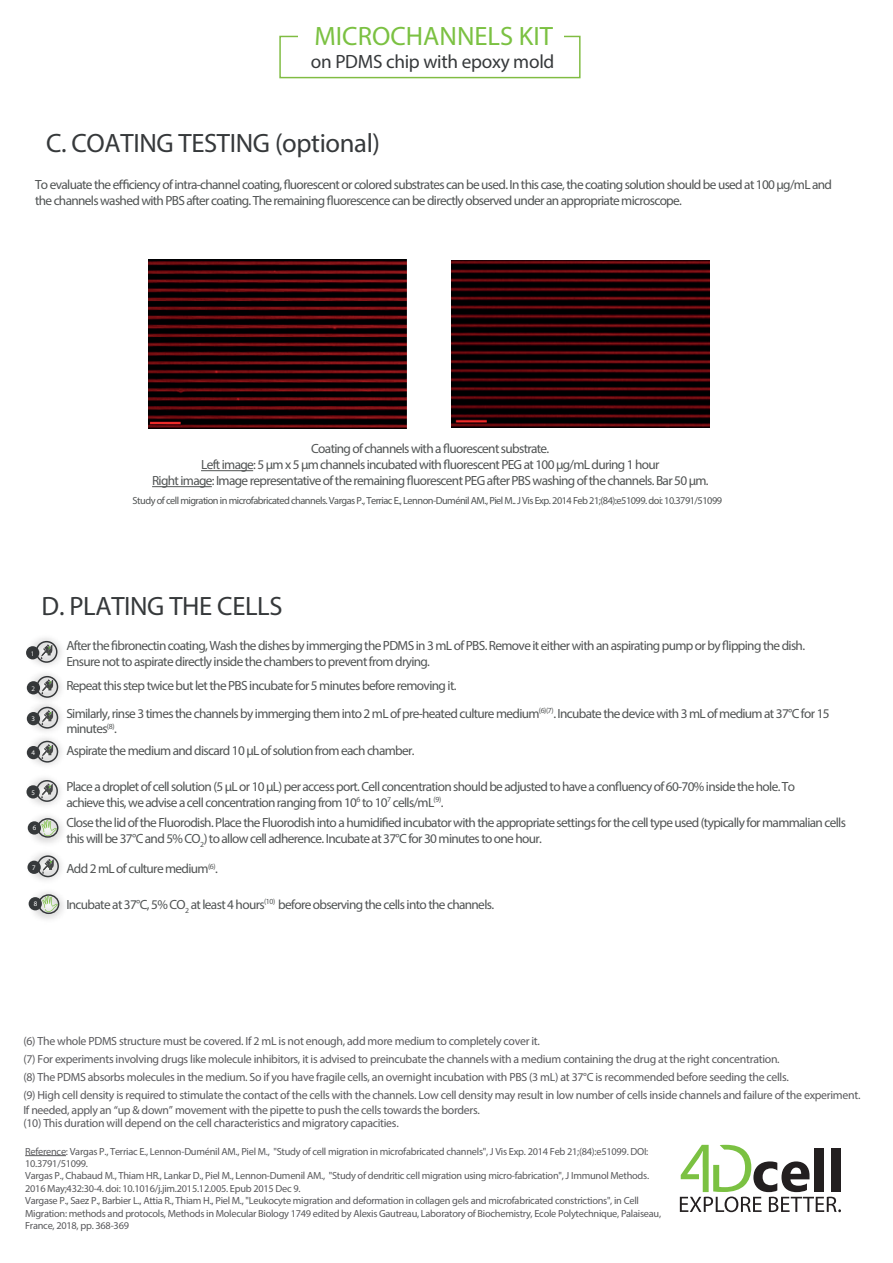
<style>
.page{position:relative;width:893px;height:1263px;background:#fff}
.page>*{position:absolute;margin:0;border:0;box-sizing:border-box;transform-origin:0 0}
.t1{font:26.55px "Myriad Pro";letter-spacing:-.015em;color:#36393b}
.t2{font:26.55px "Myriad Pro";color:#7bc142}
.t3{font:19.2px "Myriad Pro";letter-spacing:-.015em;color:#36393b}
.t4{font:13.35px/15.9px "Myriad Pro";letter-spacing:-.05em;color:#515454}
.t5{font:11.85px/14.2px "Myriad Pro";letter-spacing:-.025em;color:#59595c}
.t6{font:10.35px/12.5px "Myriad Pro";letter-spacing:-.025em;color:#59595c}
.t7{font:10.35px "Myriad Pro";letter-spacing:-.05em;color:#515454}
.t8{font:6.9px "Myriad Pro";color:#fff}
</style>
<div class="page">
<div style="left:279px;top:36px;width:302px;height:42px;border:1px solid #80bc42"></div>
<div style="left:298px;top:17px;width:266px;height:31px;background:#fff"></div>
<img style="left:26px;top:673px;width:36px;height:24px">
<img style="left:26px;top:697px;width:36px;height:34px">
<div style="left:36px;top:707px;width:22px;height:22px;border:1px solid #36393b;border-radius:50%"></div>
<svg style="left:42px;top:710px;width:11px;height:15px"></svg>
<div style="left:27px;top:712px;width:13px;height:13px;background:#36393b;border-radius:50%"></div>
<img style="left:29px;top:853px;width:33px;height:27px">
<div style="left:37px;top:855px;width:22px;height:22px;border:1px solid #36393b;border-radius:50%"></div>
<svg style="left:42px;top:859px;width:12px;height:15px"></svg>
<div style="left:27px;top:861px;width:14px;height:13px;background:#36393b;border-radius:50%"></div>
<img style="left:27px;top:816px;width:36px;height:27px">
<div style="left:37px;top:818px;width:21px;height:20px;border:1px solid #36393b;border-radius:50%"></div>
<div style="left:28px;top:821px;width:13px;height:13px;background:#36393b;border-radius:50%"></div>
<svg style="left:41px;top:820px;width:16px;height:16px"></svg>
<img style="left:28px;top:892px;width:36px;height:27px">
<div style="left:38px;top:894px;width:21px;height:20px;border:1px solid #36393b;border-radius:50%"></div>
<div style="left:29px;top:897px;width:13px;height:13px;background:#36393b;border-radius:50%"></div>
<svg style="left:42px;top:896px;width:16px;height:16px"></svg>
<img style="left:26px;top:638px;width:36px;height:27px">
<img style="left:26px;top:738px;width:36px;height:27px">
<div style="left:36px;top:741px;width:22px;height:22px;border:1px solid #36393b;border-radius:50%"></div>
<svg style="left:42px;top:744px;width:11px;height:15px"></svg>
<div style="left:27px;top:746px;width:13px;height:13px;background:#36393b;border-radius:50%"></div>
<svg style="left:680px;top:1145px;width:161px;height:67px"></svg>
<hr style="left:25px;top:1155px;width:41px;height:1px;background:#59595c">
<img style="left:149px;top:259px;width:257px;height:169px">
<img style="left:451px;top:260px;width:258px;height:167px">
<hr style="left:201px;top:470px;width:52px;height:1px;background:#515454">
<hr style="left:152px;top:486px;width:60px;height:1px;background:#515454">
<img style="left:28px;top:778px;width:33px;height:27px">
<div style="left:36px;top:780px;width:22px;height:22px;border:1px solid #36393b;border-radius:50%"></div>
<svg style="left:41px;top:783px;width:12px;height:15px"></svg>
<div style="left:26px;top:785px;width:14px;height:13px;background:#36393b;border-radius:50%"></div>
<h1 class="t2" style="left:315px;top:26px;width:240px">MICROCHANNELS KIT</h1>
<h2 class="t3" style="left:311px;top:54px;width:245px">on PDMS chip with epoxy mold</h2>
<h1 class="t1" style="left:46px;top:133px;width:336px">C. COATING TESTING (optional)</h1>
<p class="t4" style="left:35px;top:177px;width:799px">To evaluate the efficiency of intra-channel coating, fluorescent or colored substrates can be used. In this case, the coating solution should be used at 100 µg/mL and the channels washed with PBS after coating. The remaining fluorescence can be directly observed under an appropriate microscope.</p>
<p class="t4" style="left:152px;top:442px;width:558px;text-align:center">Coating of channels with a fluorescent substrate.<br>Left image: 5 µm x 5 µm channels incubated with fluorescent PEG at 100 µg/mL during 1 hour<br>Right image: Image representative of the remaining fluorescent PEG after PBS washing of the channels. Bar 50 µm.</p>
<p class="t7" style="left:133px;top:496px;width:591px">Study of cell migration in microfabricated channels. Vargas P., Terriac E., Lennon-Duménil AM., Piel M.. J Vis Exp. 2014 Feb 21;(84):e51099. doi: 10.3791/51099</p>
<h1 class="t1" style="left:42px;top:596px;width:242px">D. PLATING THE CELLS</h1>
<p class="t8" style="left:31px;top:650px;width:5px">1</p>
<p class="t8" style="left:32px;top:685px;width:5px">2</p>
<p class="t8" style="left:32px;top:716px;width:5px">3</p>
<p class="t8" style="left:32px;top:750px;width:5px">4</p>
<p class="t8" style="left:31px;top:790px;width:5px">5</p>
<p class="t4" style="left:66px;top:639px;width:740px">After the fibronectin coating, Wash the dishes by immerging the PDMS in 3 mL of PBS. Remove it either with an aspirating pump or by flipping the dish.<br>Ensure not to aspirate directly inside the chambers to prevent from drying.</p>
<p class="t4" style="left:66px;top:679px;width:392px">Repeat this step twice but let the PBS incubate for 5 minutes before removing it.</p>
<p class="t4" style="left:66px;top:706px;width:765px">Similarly, rinse 3 times the channels by immerging them into 2 mL of pre-heated culture medium<sup>(6)(7)</sup>. Incubate the device with 3 mL of medium at 37°C for 15 minutes<sup>(8)</sup>.</p>
<p class="t4" style="left:66px;top:744px;width:350px">Aspirate the medium and discard 10 µL of solution from each chamber.</p>
<p class="t4" style="left:66px;top:779px;width:730px">Place a droplet of cell solution (5 µL or 10 µL) per access port. Cell concentration should be adjusted to have a confluency of 60-70% inside the hole. To achieve this, we advise a cell concentration ranging from 10<sup>6</sup> to 10<sup>7</sup> cells/mL<sup>(9)</sup>.</p>
<p class="t8" style="left:33px;top:825px;width:5px">6</p>
<p class="t8" style="left:32px;top:865px;width:5px">7</p>
<p class="t8" style="left:34px;top:901px;width:5px">8</p>
<p class="t4" style="left:66px;top:815px;width:781px">Close the lid of the Fluorodish. Place the Fluorodish into a humidified incubator with the appropriate settings for the cell type used (typically for mammalian cells this will be 37°C and 5% CO<sub>2</sub>) to allow cell adherence. Incubate at 37°C for 30 minutes to one hour.</p>
<p class="t4" style="left:66px;top:862px;width:153px">Add 2 mL of culture medium<sup>(6)</sup>.</p>
<p class="t4" style="left:66px;top:897px;width:429px">Incubate at 37°C, 5% CO<sub>2</sub> at least 4 hours<sup>(10)</sup> before observing the cells into the channels.</p>
<p class="t5" style="left:23px;top:1035px;width:518px">(6) The whole PDMS structure must be covered. If 2 mL is not enough, add more medium to completely cover it.</p>
<p class="t5" style="left:23px;top:1053px;width:758px">(7) For experiments involving drugs like molecule inhibitors, it is advised to preincubate the channels with a medium containing the drug at the right concentration.</p>
<p class="t5" style="left:23px;top:1071px;width:767px">(8) The PDMS absorbs molecules in the medium. So if you have fragile cells, an overnight incubation with PBS (3 mL) at 37°C is recommended before seeding the cells.</p>
<p class="t5" style="left:23px;top:1089px;width:838px">(9) High cell density is required to stimulate the contact of the cells with the channels. Low cell density may result in low number of cells inside channels and failure of the experiment.<br>If needed, apply an “up &amp; down” movement with the pipette to push the cells towards the borders.</p>
<p class="t5" style="left:23px;top:1117px;width:377px">(10) This duration will depend on the cell characteristics and migratory capacities.</p>
<p class="t6" style="left:25px;top:1146px;width:637px">Reference: Vargas P., Terriac E., Lennon-Duménil AM., Piel M., "Study of cell migration in microfabricated channels", J Vis Exp. 2014 Feb 21;(84):e51099. DOI:<br>10.3791/51099.<br>Vargas P., Chabaud M., Thiam HR., Lankar D., Piel M., Lennon-Dumenil AM., "Study of dendritic cell migration using micro-fabrication", J Immunol Methods.<br>2016 May;432:30-4. doi: 10.1016/j.jim.2015.12.005. Epub 2015 Dec 9.<br>Vargase P., Saez P., Barbier L., Attia R., Thiam H., Piel M., "Leukocyte migration and deformation in collagen gels and microfabricated constrictions", in Cell Migration: methods and protocols, Methods in Molecular Biology 1749 edited by Alexis Gautreau, Laboratory of Biochemistry, Ecole Polytechnique, Palaiseau, France, 2018, pp. 368-369</p>
</div>
